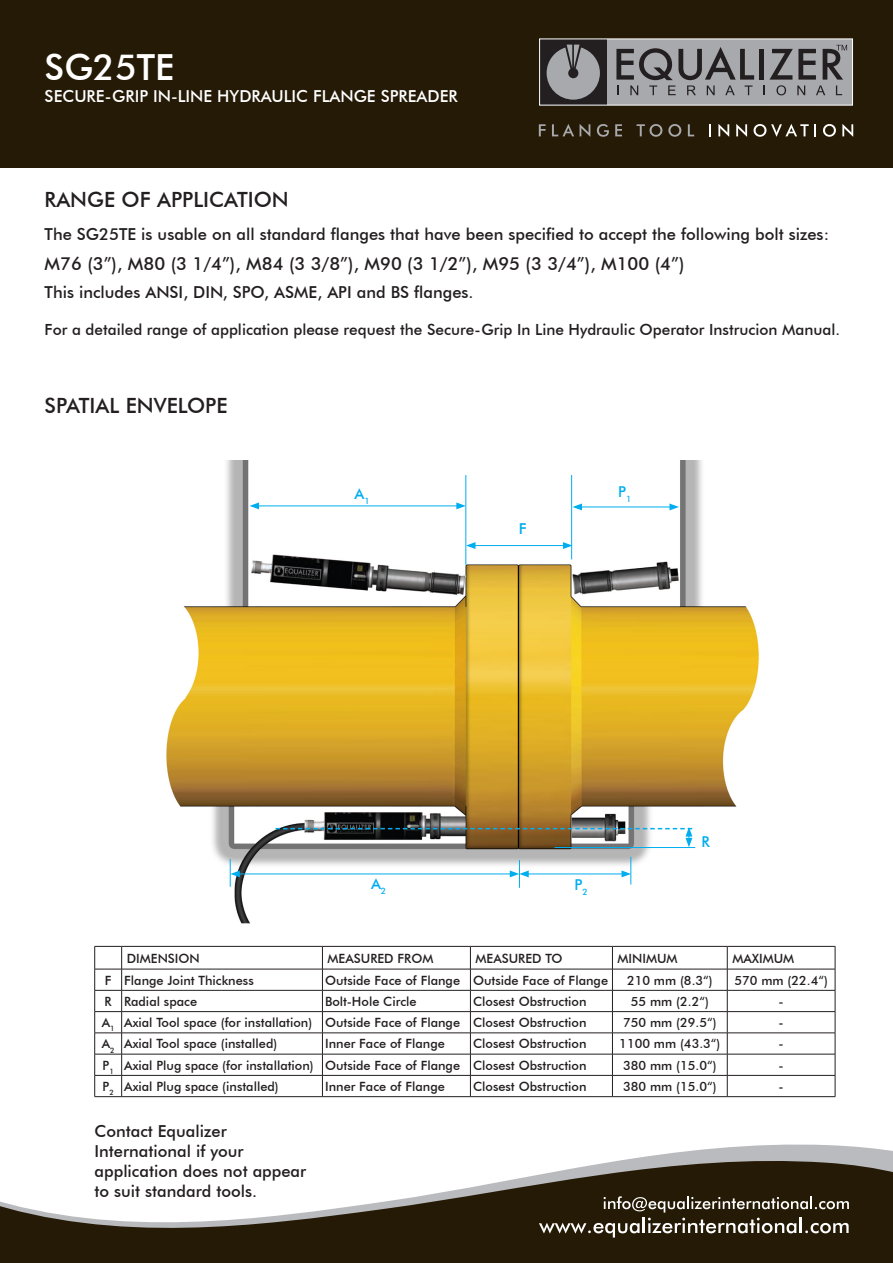
<style>
.page{position:relative;width:893px;height:1263px;background:#fff}
.page>*{position:absolute;margin:0;border:0;box-sizing:border-box;transform-origin:0 0}
.t1{font:500 36px "Futura BT";color:#fff}
.CAPABILITIES{font:500 21px "Futura BT";color:#231f20}
.t2{font:500 18px "Futura BT";color:#231f20}
.t3{font:500 16.5px/19.8px "Futura BT";color:#231f20}
.t4{font:500 16.5px "Futura BT";color:#fff}
.t5{font:500 15.3px "Futura BT";color:#231f20}
.t6{font:500 15px "Futura BT";color:#00aeef}
.t7{font:500 12.75px "Futura BT";color:#231f20}
</style>
<div class="page">
<svg style="left:0;top:970px;width:893px;height:293px;fill:#251a05"></svg>
<svg style="left:0;top:984px;width:893px;height:260px"></svg>
<div style="left:0;top:0;width:893px;height:167px;background:#251a05"></div>
<svg style="left:539px;top:1196px;width:310px;height:41px;background:#4e4534"></svg>
<svg style="left:539px;top:124px;width:7px;height:12px"></svg>
<svg style="left:552px;top:124px;width:22px;height:12px"></svg>
<svg style="left:580px;top:124px;width:10px;height:13px"></svg>
<svg style="left:597px;top:124px;width:12px;height:13px"></svg>
<svg style="left:615px;top:124px;width:7px;height:12px"></svg>
<svg style="left:636px;top:124px;width:26px;height:13px"></svg>
<svg style="left:668px;top:124px;width:13px;height:13px"></svg>
<svg style="left:688px;top:124px;width:6px;height:12px"></svg>
<svg style="left:709px;top:124px;width:2px;height:12px"></svg>
<svg style="left:718px;top:124px;width:11px;height:13px"></svg>
<svg style="left:736px;top:124px;width:11px;height:13px"></svg>
<svg style="left:754px;top:124px;width:62px;height:13px"></svg>
<svg style="left:823px;top:124px;width:13px;height:13px"></svg>
<svg style="left:842px;top:124px;width:11px;height:13px"></svg>
<svg style="left:539px;top:38px;width:314px;height:68px;background:#87878a"></svg>
<img style="left:166px;top:460px;width:593px;height:464px">
<hr style="left:473px;top:545px;width:92px;height:1px;background:#00aeef">
<svg style="left:563px;top:542px;width:8px;height:7px"></svg>
<svg style="left:466px;top:542px;width:9px;height:7px"></svg>
<hr style="left:571px;top:475px;width:1px;height:84px;background:#00aeef">
<hr style="left:465px;top:475px;width:1px;height:90px;background:#00aeef">
<svg style="left:275px;top:827px;width:417px;height:20px"></svg>
<hr style="left:554px;top:847px;width:141px;height:1px;background:#00aeef">
<hr style="left:257px;top:505px;width:202px;height:1px;background:#00aeef">
<svg style="left:456px;top:502px;width:10px;height:7px"></svg>
<svg style="left:250px;top:502px;width:9px;height:7px"></svg>
<hr style="left:237px;top:873px;width:275px;height:1px;background:#00aeef">
<svg style="left:230px;top:859px;width:10px;height:28px"></svg>
<hr style="left:122px;top:946px;width:200px;height:1px;background:#231f20">
<hr style="left:322px;top:946px;width:148px;height:1px;background:#231f20">
<hr style="left:470px;top:946px;width:142px;height:1px;background:#231f20">
<hr style="left:612px;top:946px;width:115px;height:1px;background:#231f20">
<hr style="left:727px;top:946px;width:108px;height:1px;background:#231f20">
<hr style="left:122px;top:969px;width:200px;height:1px;background:#231f20">
<hr style="left:322px;top:969px;width:148px;height:1px;background:#231f20">
<hr style="left:470px;top:969px;width:142px;height:1px;background:#231f20">
<hr style="left:612px;top:969px;width:115px;height:1px;background:#231f20">
<hr style="left:727px;top:969px;width:108px;height:1px;background:#231f20">
<hr style="left:122px;top:990px;width:200px;height:1px;background:#231f20">
<hr style="left:322px;top:990px;width:148px;height:1px;background:#231f20">
<hr style="left:470px;top:990px;width:142px;height:1px;background:#231f20">
<hr style="left:612px;top:990px;width:115px;height:1px;background:#231f20">
<hr style="left:727px;top:990px;width:108px;height:1px;background:#231f20">
<hr style="left:122px;top:1011px;width:200px;height:1px;background:#231f20">
<hr style="left:322px;top:1011px;width:148px;height:1px;background:#231f20">
<hr style="left:470px;top:1011px;width:142px;height:1px;background:#231f20">
<hr style="left:612px;top:1011px;width:115px;height:1px;background:#231f20">
<hr style="left:727px;top:1011px;width:108px;height:1px;background:#231f20">
<hr style="left:122px;top:1032px;width:200px;height:1px;background:#231f20">
<hr style="left:322px;top:1032px;width:148px;height:1px;background:#231f20">
<hr style="left:470px;top:1032px;width:142px;height:1px;background:#231f20">
<hr style="left:612px;top:1032px;width:115px;height:1px;background:#231f20">
<hr style="left:727px;top:1032px;width:108px;height:1px;background:#231f20">
<hr style="left:122px;top:1054px;width:200px;height:1px;background:#231f20">
<hr style="left:322px;top:1054px;width:148px;height:1px;background:#231f20">
<hr style="left:470px;top:1054px;width:142px;height:1px;background:#231f20">
<hr style="left:612px;top:1054px;width:115px;height:1px;background:#231f20">
<hr style="left:727px;top:1054px;width:108px;height:1px;background:#231f20">
<hr style="left:122px;top:1075px;width:200px;height:1px;background:#231f20">
<hr style="left:322px;top:1075px;width:148px;height:1px;background:#231f20">
<svg style="left:322px;top:946px;width:1px;height:150px"></svg>
<hr style="left:470px;top:1075px;width:142px;height:1px;background:#231f20">
<svg style="left:470px;top:946px;width:1px;height:150px"></svg>
<hr style="left:612px;top:1075px;width:115px;height:1px;background:#231f20">
<svg style="left:612px;top:946px;width:1px;height:150px"></svg>
<hr style="left:727px;top:1075px;width:108px;height:1px;background:#231f20">
<svg style="left:727px;top:946px;width:1px;height:150px"></svg>
<svg style="left:835px;top:946px;width:1px;height:150px"></svg>
<svg style="left:94px;top:946px;width:28px;height:151px"></svg>
<hr style="left:122px;top:1096px;width:200px;height:1px;background:#231f20">
<hr style="left:322px;top:1096px;width:148px;height:1px;background:#231f20">
<hr style="left:470px;top:1096px;width:142px;height:1px;background:#231f20">
<hr style="left:612px;top:1096px;width:115px;height:1px;background:#231f20">
<hr style="left:727px;top:1096px;width:108px;height:1px;background:#231f20">
<hr style="left:580px;top:507px;width:92px;height:1px;background:#00aeef">
<svg style="left:669px;top:503px;width:10px;height:7px"></svg>
<svg style="left:572px;top:503px;width:10px;height:7px"></svg>
<hr style="left:526px;top:873px;width:98px;height:1px;background:#00aeef">
<svg style="left:510px;top:860px;width:19px;height:28px"></svg>
<svg style="left:622px;top:857px;width:9px;height:27px"></svg>
<p class="t1" style="left:45px;top:46px;width:131px">SG25TE</p>
<p class="t4" style="left:45px;top:86px;width:415px">SECURE-GRIP IN-LINE HYDRAULIC FLANGE SPREADER</p>
<p class="CAPABILITIES" style="left:45px;top:187px;width:246px">RANGE OF APPLICATION</p>
<p class="t3" style="left:45px;top:224px;width:786px">The SG25TE is usable on all standard flanges that have been specified to accept the following bolt sizes:</p>
<p class="t2" style="left:45px;top:253px;width:641px">M76 (3”), M80 (3 1/4”), M84 (3 3/8”), M90 (3 1/2”), M95 (3 3/4”), M100 (4”)</p>
<p class="t3" style="left:45px;top:283px;width:430px">This includes ANSI, DIN, SPO, ASME, API and BS flanges.</p>
<p class="t5" style="left:45px;top:320px;width:797px">For a detailed range of application please request the Secure-Grip In Line Hydraulic Operator Instrucion Manual.</p>
<p class="CAPABILITIES" style="left:45px;top:392px;width:184px">SPATIAL ENVELOPE</p>
<p class="t6" style="left:354px;top:485px;width:17px">A<sub>1</sub></p>
<p class="t6" style="left:371px;top:874px;width:17px">A<sub>2</sub></p>
<p class="t6" style="left:519px;top:520px;width:9px">F</p>
<p class="t6" style="left:618px;top:483px;width:15px">P<sub>1</sub></p>
<p class="t6" style="left:574px;top:876px;width:15px">P<sub>2</sub></p>
<p class="t6" style="left:701px;top:833px;width:10px">R</p>
<p class="t7" style="left:127px;top:950px;width:75px">DIMENSION</p>
<p class="t7" style="left:328px;top:950px;width:107px">MEASURED FROM</p>
<p class="t7" style="left:476px;top:950px;width:88px">MEASURED TO</p>
<p class="t7" style="left:618px;top:950px;width:62px">MINIMUM</p>
<p class="t7" style="left:732px;top:950px;width:63px">MAXIMUM</p>
<p class="t7" style="left:105px;top:972px;width:8px">F</p>
<p class="t7" style="left:124px;top:972px;width:131px">Flange Joint Thickness</p>
<p class="t7" style="left:325px;top:972px;width:137px">Outside Face of Flange</p>
<p class="t7" style="left:473px;top:972px;width:137px">Outside Face of Flange</p>
<p class="t7" style="left:627px;top:972px;width:87px">210 mm (8.3“)</p>
<p class="t7" style="left:734px;top:972px;width:95px">570 mm (22.4“)</p>
<p class="t7" style="left:105px;top:993px;width:9px">R</p>
<p class="t7" style="left:124px;top:993px;width:74px">Radial space</p>
<p class="t7" style="left:325px;top:993px;width:93px">Bolt-Hole Circle</p>
<p class="t7" style="left:473px;top:993px;width:115px">Closest Obstruction</p>
<p class="t7" style="left:631px;top:993px;width:80px">55 mm (2.2“)</p>
<p class="t7" style="left:779px;top:993px;width:7px">-</p>
<p class="t7" style="left:102px;top:1015px;width:14px">A<sub>1</sub></p>
<p class="t7" style="left:124px;top:1015px;width:190px">Axial Tool space (for installation)</p>
<p class="t7" style="left:325px;top:1015px;width:137px">Outside Face of Flange</p>
<p class="t7" style="left:473px;top:1015px;width:115px">Closest Obstruction</p>
<p class="t7" style="left:623px;top:1015px;width:95px">750 mm (29.5“)</p>
<p class="t7" style="left:779px;top:1015px;width:7px">-</p>
<p class="t7" style="left:102px;top:1036px;width:14px">A<sub>2</sub></p>
<p class="t7" style="left:124px;top:1036px;width:155px">Axial Tool space (installed)</p>
<p class="t7" style="left:325px;top:1036px;width:121px">Inner Face of Flange</p>
<p class="t7" style="left:473px;top:1036px;width:115px">Closest Obstruction</p>
<p class="t7" style="left:619px;top:1036px;width:103px">1100 mm (43.3“)</p>
<p class="t7" style="left:779px;top:1036px;width:7px">-</p>
<p class="t7" style="left:103px;top:1057px;width:13px">P<sub>1</sub></p>
<p class="t7" style="left:124px;top:1057px;width:191px">Axial Plug space (for installation)</p>
<p class="t7" style="left:325px;top:1057px;width:137px">Outside Face of Flange</p>
<p class="t7" style="left:473px;top:1057px;width:115px">Closest Obstruction</p>
<p class="t7" style="left:623px;top:1057px;width:95px">380 mm (15.0“)</p>
<p class="t7" style="left:779px;top:1057px;width:7px">-</p>
<p class="t7" style="left:103px;top:1078px;width:13px">P<sub>2</sub></p>
<p class="t7" style="left:124px;top:1078px;width:156px">Axial Plug space (installed)</p>
<p class="t7" style="left:325px;top:1078px;width:121px">Inner Face of Flange</p>
<p class="t7" style="left:473px;top:1078px;width:115px">Closest Obstruction</p>
<p class="t7" style="left:623px;top:1078px;width:95px">380 mm (15.0“)</p>
<p class="t7" style="left:779px;top:1078px;width:7px">-</p>
<p class="t3" style="left:95px;top:1121px;width:213px">Contact Equalizer<br>International if your application does not appear to suit standard tools.</p>
</div>
